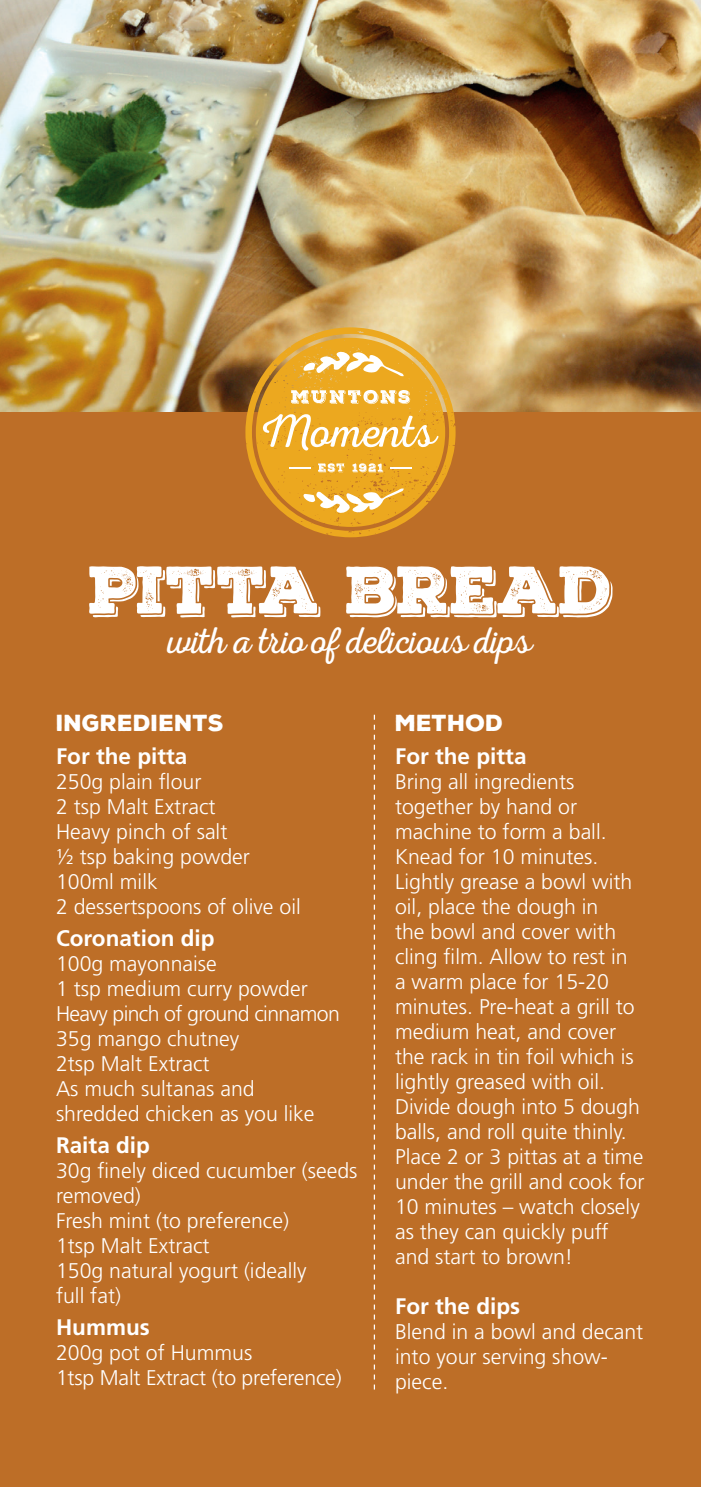
<style>
.page{position:relative;width:701px;height:1487px;background:#fff}
.page>*{position:absolute;margin:0;border:0;box-sizing:border-box;transform-origin:0 0}
.t1{font:65px "Nexa Rust Slab Black Shadow 01";letter-spacing:-.01em;color:#fff}
.t2{font:37.5px "Nexa Rust Script L 0";letter-spacing:-.005em;color:#fff}
.t3{font:700 22.5px "Frutiger";color:#fff}
.t4{font:900 22.5px "Nexa Rust Sans";color:#fff}
.t5{font:300 21.25px/25px "Frutiger";color:#fff}
</style>
<div class="page">
<img style="left:0;top:0;width:700px;height:413px">
<div style="left:0;top:413px;width:700px;height:1074px;background:#bd6e27"></div>
<svg style="left:373px;top:715px;width:2px;height:674px"></svg>
<svg style="left:245px;top:327px;width:210px;height:210px"></svg>
<svg style="left:256px;top:338px;width:189px;height:189px;background:#e7ae43"></svg>
<h1 class="t1" style="left:88px;top:546px;width:525px">PITTA BREAD</h1>
<h2 class="t2" style="left:169px;top:621px;width:364px">with a trio of delicious dips</h2>
<p class="t4" style="left:56px;top:708px;width:169px">INGREDIENTS</p>
<p class="t3" style="left:56px;top:742px;width:133px">For the pitta</p>
<p class="t5" style="left:56px;top:769px;width:246px">250g plain flour<br>2 tsp Malt Extract<br>Heavy pinch of salt<br>½ tsp baking powder<br>100ml milk<br>2 dessertspoons of olive oil</p>
<p class="t3" style="left:56px;top:924px;width:160px">Coronation dip</p>
<p class="t5" style="left:56px;top:951px;width:285px">100g mayonnaise<br>1 tsp medium curry powder<br>Heavy pinch of ground cinnamon<br>35g mango chutney<br>2tsp Malt Extract<br>As much sultanas and shredded chicken as you like</p>
<p class="t3" style="left:56px;top:1132px;width:95px">Raita dip</p>
<p class="t5" style="left:56px;top:1158px;width:303px">30g finely diced cucumber (seeds removed)<br>Fresh mint (to preference)<br>1tsp Malt Extract<br>150g natural yogurt (ideally<br>full fat)</p>
<p class="t3" style="left:56px;top:1314px;width:95px">Hummus</p>
<p class="t5" style="left:56px;top:1340px;width:287px">200g pot of Hummus<br>1tsp Malt Extract (to preference)</p>
<p class="t4" style="left:395px;top:708px;width:109px">METHOD</p>
<p class="t3" style="left:395px;top:742px;width:133px">For the pitta</p>
<p class="t5" style="left:395px;top:769px;width:251px">Bring all ingredients together by hand or machine to form a ball.<br>Knead for 10 minutes.<br>Lightly grease a bowl with oil, place the dough in<br>the bowl and cover with cling film. Allow to rest in<br>a warm place for 15-20 minutes. Pre-heat a grill to medium heat, and cover the rack in tin foil which is lightly greased with oil.<br>Divide dough into 5 dough balls, and roll quite thinly.<br>Place 2 or 3 pittas at a time under the grill and cook for<br>10 minutes – watch closely as they can quickly puff and start to brown!</p>
<p class="t3" style="left:395px;top:1292px;width:127px">For the dips</p>
<p class="t5" style="left:395px;top:1319px;width:250px">Blend in a bowl and decant into your serving show&shy;piece.</p>
</div>
